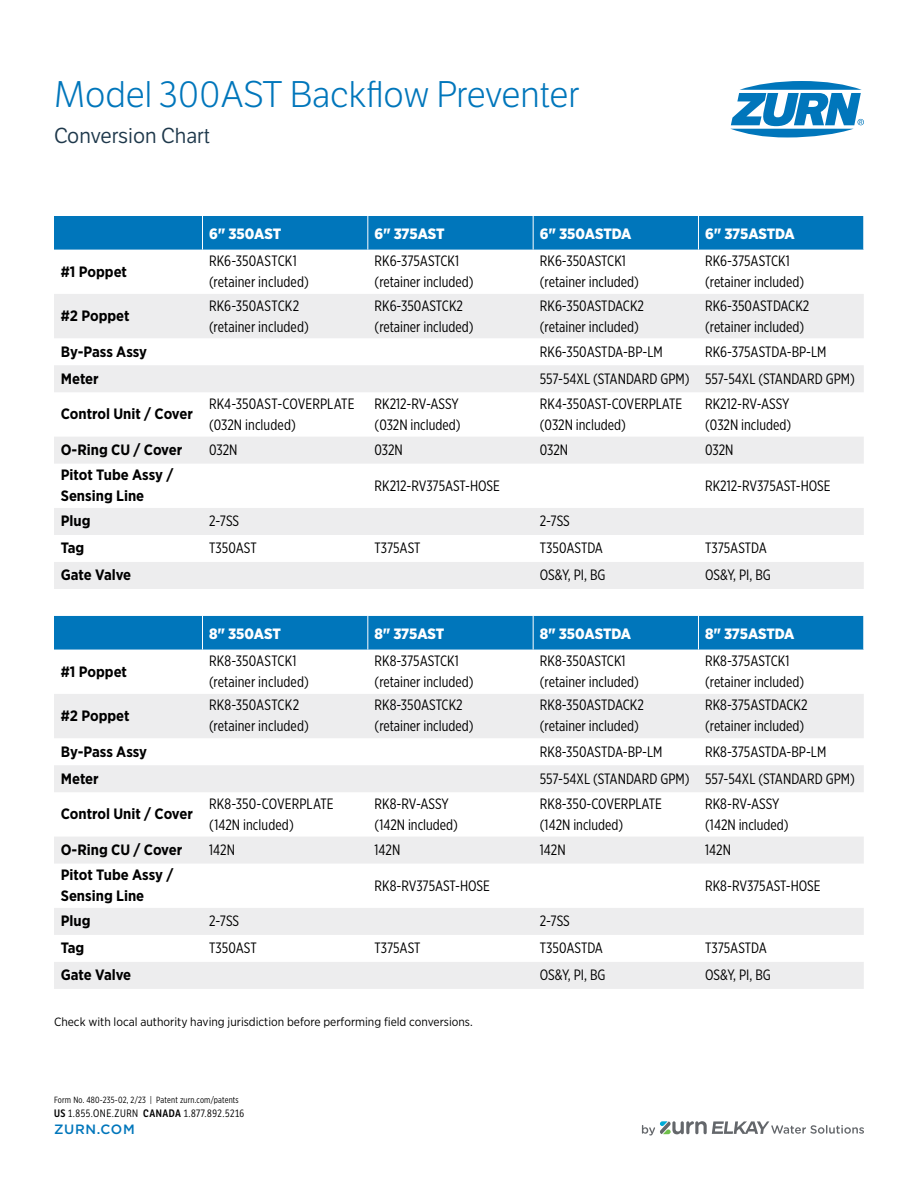
<style>
.page{position:relative;width:918px;height:1188px;background:#fff}
.page>*{position:absolute;margin:0;border:0;box-sizing:border-box;transform-origin:0 0}
.t1{font:300 36px "LFT Etica";color:#0076bb}
.t2{font:21px "LFT Etica Bk";color:#1e384b}
.t3{font:15px/21px "Gotham X Narrow";color:#000}
.t4{font:700 15px/21px "Gotham Narrow";color:#000}
.t5{font:900 15px "Gotham Narrow";letter-spacing:-.005em;color:#fff}
.t6{font:500 13.5px "Gotham";letter-spacing:.05em;color:#0076bb}
.t7{font:12px "Gotham Narrow";color:#000}
.t8{font:10.5px "LFT Etica Condensed";letter-spacing:.05em;color:#000}
.t9{font:9px "Gotham X Narrow";letter-spacing:.02em;color:#000}
.s1{font-weight:600}
</style>
<div class="page">
<div style="left:54px;top:216px;width:810px;height:34px;background:#0076bb"></div>
<svg style="left:54px;top:294px;width:810px;height:295px;fill:#ededee"></svg>
<hr style="left:202px;top:216px;width:1px;height:34px;background:#fff">
<hr style="left:368px;top:216px;width:1px;height:34px;background:#fff">
<hr style="left:533px;top:216px;width:1px;height:34px;background:#fff">
<hr style="left:698px;top:216px;width:1px;height:34px;background:#fff">
<svg style="left:730px;top:81px;width:134px;height:56px"></svg>
<svg style="left:642px;top:1121px;width:222px;height:14px"></svg>
<div style="left:54px;top:616px;width:810px;height:34px;background:#0076bb"></div>
<svg style="left:54px;top:694px;width:810px;height:295px;fill:#ededee"></svg>
<hr style="left:202px;top:616px;width:1px;height:34px;background:#fff">
<hr style="left:368px;top:616px;width:1px;height:34px;background:#fff">
<hr style="left:533px;top:616px;width:1px;height:34px;background:#fff">
<hr style="left:698px;top:616px;width:1px;height:34px;background:#fff">
<h1 class="t1" style="left:54px;top:74px;width:527px">Model 300AST Backflow Preventer</h1>
<h2 class="t2" style="left:54px;top:124px;width:158px">Conversion Chart</h2>
<p class="t5" style="left:209px;top:224px;width:73px">6" 350AST</p>
<p class="t5" style="left:375px;top:224px;width:71px">6" 375AST</p>
<p class="t5" style="left:540px;top:224px;width:93px">6" 350ASTDA</p>
<p class="t5" style="left:705px;top:224px;width:91px">6" 375ASTDA</p>
<p class="t4" style="left:61px;top:261px;width:68px">#1 Poppet</p>
<p class="t3" style="left:209px;top:250px;width:101px">RK6-350ASTCK1 (retainer included)</p>
<p class="t3" style="left:375px;top:250px;width:100px">RK6-375ASTCK1 (retainer included)</p>
<p class="t3" style="left:540px;top:250px;width:100px">RK6-350ASTCK1 (retainer included)</p>
<p class="t3" style="left:705px;top:250px;width:100px">RK6-375ASTCK1 (retainer included)</p>
<p class="t4" style="left:61px;top:305px;width:70px">#2 Poppet</p>
<p class="t3" style="left:209px;top:295px;width:101px">RK6-350ASTCK2 (retainer included)</p>
<p class="t3" style="left:375px;top:295px;width:100px">RK6-350ASTCK2 (retainer included)</p>
<p class="t3" style="left:540px;top:295px;width:106px">RK6-350ASTDACK2 (retainer included)</p>
<p class="t3" style="left:705px;top:295px;width:106px">RK6-350ASTDACK2 (retainer included)</p>
<p class="t4" style="left:61px;top:341px;width:88px">By-Pass Assy</p>
<p class="t3" style="left:540px;top:341px;width:124px">RK6-350ASTDA-BP-LM</p>
<p class="t3" style="left:705px;top:341px;width:123px">RK6-375ASTDA-BP-LM</p>
<p class="t4" style="left:61px;top:368px;width:40px">Meter</p>
<p class="t3" style="left:540px;top:368px;width:316px">557-54XL (STANDARD GPM) 557-54XL (STANDARD GPM)</p>
<p class="t4" style="left:61px;top:403px;width:134px">Control Unit / Cover</p>
<p class="t3" style="left:209px;top:393px;width:147px">RK4-350AST-COVERPLATE (032N included)</p>
<p class="t3" style="left:375px;top:393px;width:88px">RK212-RV-ASSY (032N included)</p>
<p class="t3" style="left:540px;top:393px;width:144px">RK4-350AST-COVERPLATE (032N included)</p>
<p class="t3" style="left:705px;top:393px;width:88px">RK212-RV-ASSY (032N included)</p>
<p class="t4" style="left:61px;top:439px;width:123px">O-Ring CU / Cover</p>
<p class="t3" style="left:209px;top:439px;width:30px">032N</p>
<p class="t3" style="left:375px;top:439px;width:30px">032N</p>
<p class="t3" style="left:540px;top:439px;width:30px">032N</p>
<p class="t3" style="left:705px;top:439px;width:30px">032N</p>
<p class="t4" style="left:61px;top:464px;width:114px">Pitot Tube Assy /<br>Sensing Line</p>
<p class="t3" style="left:375px;top:475px;width:127px">RK212-RV375AST-HOSE</p>
<p class="t3" style="left:705px;top:475px;width:127px">RK212-RV375AST-HOSE</p>
<p class="t4" style="left:61px;top:510px;width:31px">Plug</p>
<p class="t3" style="left:209px;top:510px;width:31px">2-7SS</p>
<p class="t3" style="left:540px;top:510px;width:31px">2-7SS</p>
<p class="t4" style="left:61px;top:537px;width:25px">Tag</p>
<p class="t3" style="left:209px;top:537px;width:49px">T350AST</p>
<p class="t3" style="left:375px;top:537px;width:47px">T375AST</p>
<p class="t3" style="left:540px;top:537px;width:65px">T350ASTDA</p>
<p class="t3" style="left:705px;top:537px;width:63px">T375ASTDA</p>
<p class="t4" style="left:61px;top:564px;width:72px">Gate Valve</p>
<p class="t3" style="left:540px;top:564px;width:67px">OS&amp;Y, PI, BG</p>
<p class="t3" style="left:705px;top:564px;width:67px">OS&amp;Y, PI, BG</p>
<p class="t5" style="left:209px;top:624px;width:73px">8" 350AST</p>
<p class="t5" style="left:375px;top:624px;width:71px">8" 375AST</p>
<p class="t5" style="left:540px;top:624px;width:93px">8" 350ASTDA</p>
<p class="t5" style="left:705px;top:624px;width:91px">8" 375ASTDA</p>
<p class="t4" style="left:61px;top:661px;width:68px">#1 Poppet</p>
<p class="t3" style="left:209px;top:650px;width:101px">RK8-350ASTCK1 (retainer included)</p>
<p class="t3" style="left:375px;top:650px;width:100px">RK8-375ASTCK1 (retainer included)</p>
<p class="t3" style="left:540px;top:650px;width:100px">RK8-350ASTCK1 (retainer included)</p>
<p class="t3" style="left:705px;top:650px;width:100px">RK8-375ASTCK1 (retainer included)</p>
<p class="t4" style="left:61px;top:705px;width:70px">#2 Poppet</p>
<p class="t3" style="left:209px;top:695px;width:101px">RK8-350ASTCK2 (retainer included)</p>
<p class="t3" style="left:375px;top:695px;width:100px">RK8-350ASTCK2 (retainer included)</p>
<p class="t3" style="left:540px;top:695px;width:105px">RK8-350ASTDACK2 (retainer included)</p>
<p class="t3" style="left:705px;top:695px;width:104px">RK8-375ASTDACK2 (retainer included)</p>
<p class="t4" style="left:61px;top:741px;width:88px">By-Pass Assy</p>
<p class="t3" style="left:540px;top:741px;width:124px">RK8-350ASTDA-BP-LM</p>
<p class="t3" style="left:705px;top:741px;width:123px">RK8-375ASTDA-BP-LM</p>
<p class="t4" style="left:61px;top:768px;width:40px">Meter</p>
<p class="t3" style="left:540px;top:768px;width:316px">557-54XL (STANDARD GPM) 557-54XL (STANDARD GPM)</p>
<p class="t4" style="left:61px;top:803px;width:134px">Control Unit / Cover</p>
<p class="t3" style="left:209px;top:793px;width:126px">RK8-350-COVERPLATE (142N included)</p>
<p class="t3" style="left:375px;top:793px;width:85px">RK8-RV-ASSY (142N included)</p>
<p class="t3" style="left:540px;top:793px;width:124px">RK8-350-COVERPLATE (142N included)</p>
<p class="t3" style="left:705px;top:793px;width:85px">RK8-RV-ASSY (142N included)</p>
<p class="t4" style="left:61px;top:839px;width:123px">O-Ring CU / Cover</p>
<p class="t3" style="left:209px;top:839px;width:27px">142N</p>
<p class="t3" style="left:375px;top:839px;width:27px">142N</p>
<p class="t3" style="left:540px;top:839px;width:27px">142N</p>
<p class="t3" style="left:705px;top:839px;width:27px">142N</p>
<p class="t4" style="left:61px;top:864px;width:114px">Pitot Tube Assy /<br>Sensing Line</p>
<p class="t3" style="left:375px;top:875px;width:117px">RK8-RV375AST-HOSE</p>
<p class="t3" style="left:705px;top:875px;width:117px">RK8-RV375AST-HOSE</p>
<p class="t4" style="left:61px;top:910px;width:31px">Plug</p>
<p class="t3" style="left:209px;top:910px;width:31px">2-7SS</p>
<p class="t3" style="left:540px;top:910px;width:31px">2-7SS</p>
<p class="t4" style="left:61px;top:937px;width:25px">Tag</p>
<p class="t3" style="left:209px;top:937px;width:49px">T350AST</p>
<p class="t3" style="left:375px;top:937px;width:47px">T375AST</p>
<p class="t3" style="left:540px;top:937px;width:65px">T350ASTDA</p>
<p class="t3" style="left:705px;top:937px;width:63px">T375ASTDA</p>
<p class="t4" style="left:61px;top:964px;width:72px">Gate Valve</p>
<p class="t3" style="left:540px;top:964px;width:67px">OS&amp;Y, PI, BG</p>
<p class="t3" style="left:705px;top:964px;width:67px">OS&amp;Y, PI, BG</p>
<p class="t7" style="left:54px;top:1014px;width:420px">Check with local authority having jurisdiction before performing field conversions.</p>
<p class="t9" style="left:54px;top:1094px;width:186px">Form No. 480-235-02, 2/23 | Patent zurn.com/patents</p>
<p class="t8" style="left:54px;top:1107px;width:192px"><span class="s1">US</span> 1.855.ONE.ZURN <span class="s1">CANADA</span> 1.877.892.5216</p>
<p class="t6" style="left:54px;top:1120px;width:82px">ZURN.COM</p>
</div>
